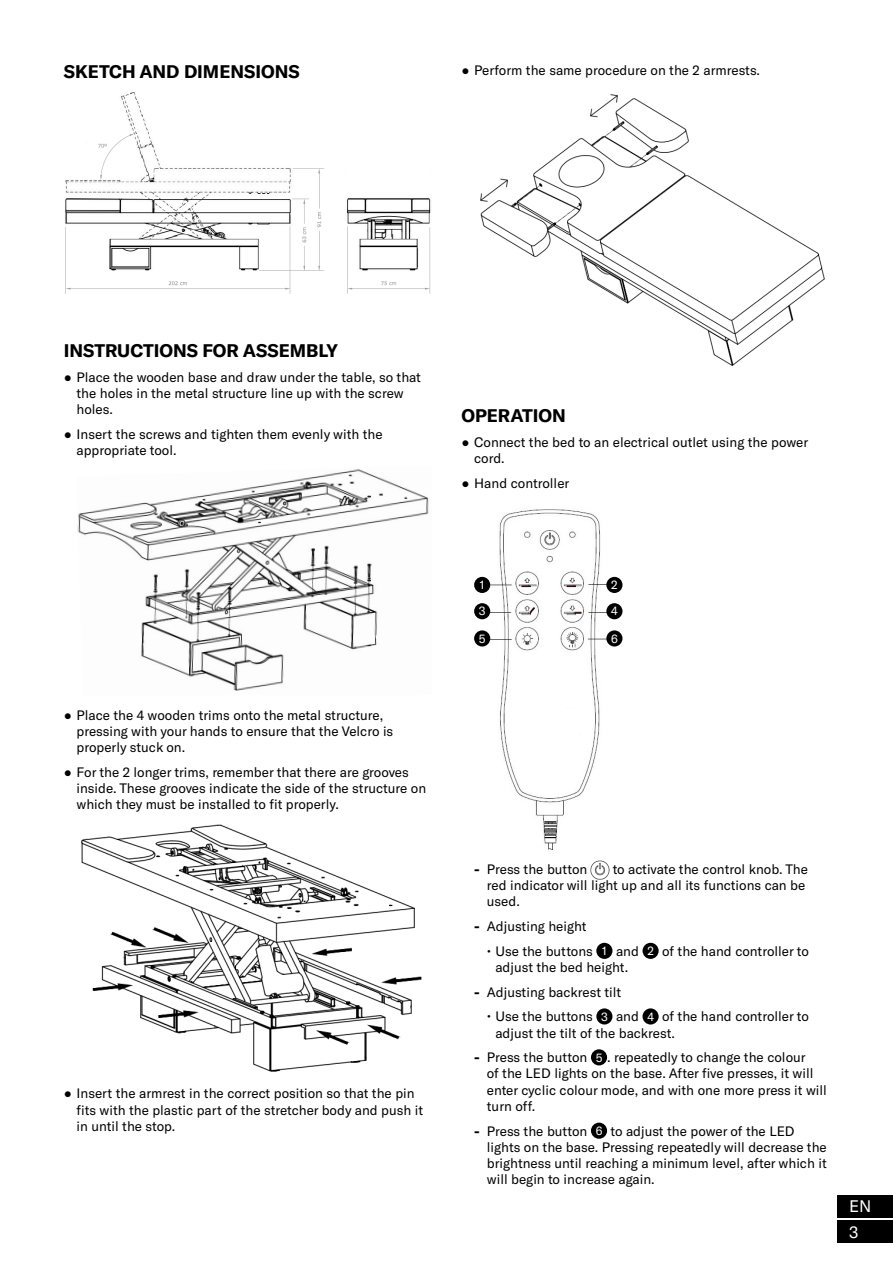
<style>
.page{position:relative;width:893px;height:1263px;background:#fff}
.page>*{position:absolute;margin:0;border:0;box-sizing:border-box;transform-origin:0 0}
.t1{font:700 18px "GT America";color:#000}
.t2{font:16.5px/25.3px "GT America";color:#fff}
.t3{font:13.5px/16.2px "GT America";color:#000}
.t4{font:12px/26.2px "GT America";color:#fff}
.s1{font-family:"Arial"}
.s2{font-weight:700}
.s3{font-size:12px;color:#fff}
</style>
<div class="page">
<div style="left:837px;top:1220px;width:56px;height:22px;background:#000"></div>
<div style="left:837px;top:1195px;width:56px;height:22px;background:#000"></div>
<img style="left:65px;top:92px;width:366px;height:202px">
<img style="left:77px;top:469px;width:352px;height:222px">
<img style="left:81px;top:824px;width:341px;height:248px">
<img style="left:480px;top:94px;width:345px;height:272px">
<img style="left:490px;top:509px;width:116px;height:340px">
<div style="left:474px;top:577px;width:16px;height:16px;background:#000;border-radius:50%"></div>
<div style="left:474px;top:603px;width:16px;height:16px;background:#000;border-radius:50%"></div>
<div style="left:474px;top:630px;width:16px;height:16px;background:#000;border-radius:50%"></div>
<div style="left:606px;top:577px;width:16px;height:16px;background:#000;border-radius:50%"></div>
<div style="left:606px;top:603px;width:16px;height:16px;background:#000;border-radius:50%"></div>
<div style="left:606px;top:630px;width:16px;height:16px;background:#000;border-radius:50%"></div>
<img style="left:591px;top:861px;width:18px;height:18px">
<div style="left:596px;top:943px;width:16px;height:16px;background:#000;border-radius:50%"></div>
<div style="left:642px;top:943px;width:17px;height:16px;background:#000;border-radius:50%"></div>
<div style="left:596px;top:1008px;width:16px;height:16px;background:#000;border-radius:50%"></div>
<div style="left:642px;top:1008px;width:17px;height:16px;background:#000;border-radius:50%"></div>
<div style="left:591px;top:1049px;width:16px;height:16px;background:#000;border-radius:50%"></div>
<div style="left:591px;top:1122px;width:16px;height:17px;background:#000;border-radius:50%"></div>
<h1 class="t1" style="left:64px;top:61px;width:237px">SKETCH AND DIMENSIONS</h1>
<p class="t3" style="left:461px;top:62px;width:300px"><span class="s1">●</span> Perform the same procedure on the 2 armrests.</p>
<h1 class="t1" style="left:64px;top:340px;width:276px">INSTRUCTIONS FOR ASSEMBLY</h1>
<p class="t3" style="left:77px;top:369px;width:346px;text-indent:-13px"><span class="s1">●</span> Place the wooden base and draw under the table, so that the holes in the metal structure line up with the screw holes.</p>
<p class="t3" style="left:77px;top:426px;width:308px;text-indent:-13px"><span class="s1">●</span> Insert the screws and tighten them evenly with the appropriate tool.</p>
<h1 class="t1" style="left:461px;top:405px;width:106px">OPERATION</h1>
<p class="t3" style="left:474px;top:434px;width:336px;text-indent:-13px"><span class="s1">●</span> Connect the bed to an electrical outlet using the power cord.</p>
<p class="t3" style="left:461px;top:475px;width:110px"><span class="s1">●</span> Hand controller</p>
<p class="t3" style="left:77px;top:707px;width:318px;text-indent:-13px"><span class="s1">●</span> Place the 4 wooden trims onto the metal structure, pressing with your hands to ensure that the Velcro is properly stuck on.</p>
<p class="t3" style="left:77px;top:764px;width:351px;text-indent:-13px"><span class="s1">●</span> For the 2 longer trims, remember that there are grooves inside. These grooves indicate the side of the structure on which they must be installed to fit properly.</p>
<p class="t3" style="left:77px;top:1085px;width:348px;text-indent:-13px"><span class="s1">●</span> Insert the armrest in the correct position so that the pin fits with the plastic part of the stretcher body and push it in until the stop.</p>
<p class="t4" style="left:479px;top:572px;width:8px">1<br>3</p>
<p class="t4" style="left:479px;top:625px;width:8px">5</p>
<p class="t4" style="left:611px;top:572px;width:8px">2<br>4</p>
<p class="t4" style="left:611px;top:625px;width:8px">6</p>
<p class="t3" style="left:487px;top:861px;width:323px;text-indent:126px">to activate the control knob. The red indicator will light up and all its functions can be used.</p>
<p class="t3" style="left:474px;top:918px;width:114px"><span class="s2">-</span> Adjusting height</p>
<p class="t3" style="left:495px;top:943px;width:315px;text-indent:-8px">• Use the buttons <span class="s3">1</span> and <span class="s3">2</span> of the hand controller to adjust the bed height.</p>
<p class="t3" style="left:474px;top:984px;width:149px"><span class="s2">-</span> Adjusting backrest tilt</p>
<p class="t3" style="left:495px;top:1008px;width:315px;text-indent:-9px">• Use the buttons <span class="s3">3</span> and <span class="s3">4</span> of the hand controller to adjust the tilt of the backrest.</p>
<p class="t3" style="left:487px;top:1049px;width:341px;text-indent:-13px"><span class="s2">-</span> Press the button <span class="s3">5</span> . repeatedly to change the colour<br>of the LED lights on the base. After five presses, it will enter cyclic colour mode, and with one more press it will turn off.</p>
<p class="t3" style="left:487px;top:1123px;width:341px;text-indent:-13px"><span class="s2">-</span> Press the button <span class="s3">6</span> to adjust the power of the LED lights on the base. Pressing repeatedly will decrease the brightness until reaching a minimum level, after which it will begin to increase again.</p>
<p class="t3" style="left:474px;top:861px;width:115px"><span class="s2">-</span> Press the button</p>
<p class="t2" style="left:849px;top:1194px;width:24px">EN<br>3</p>
</div>
